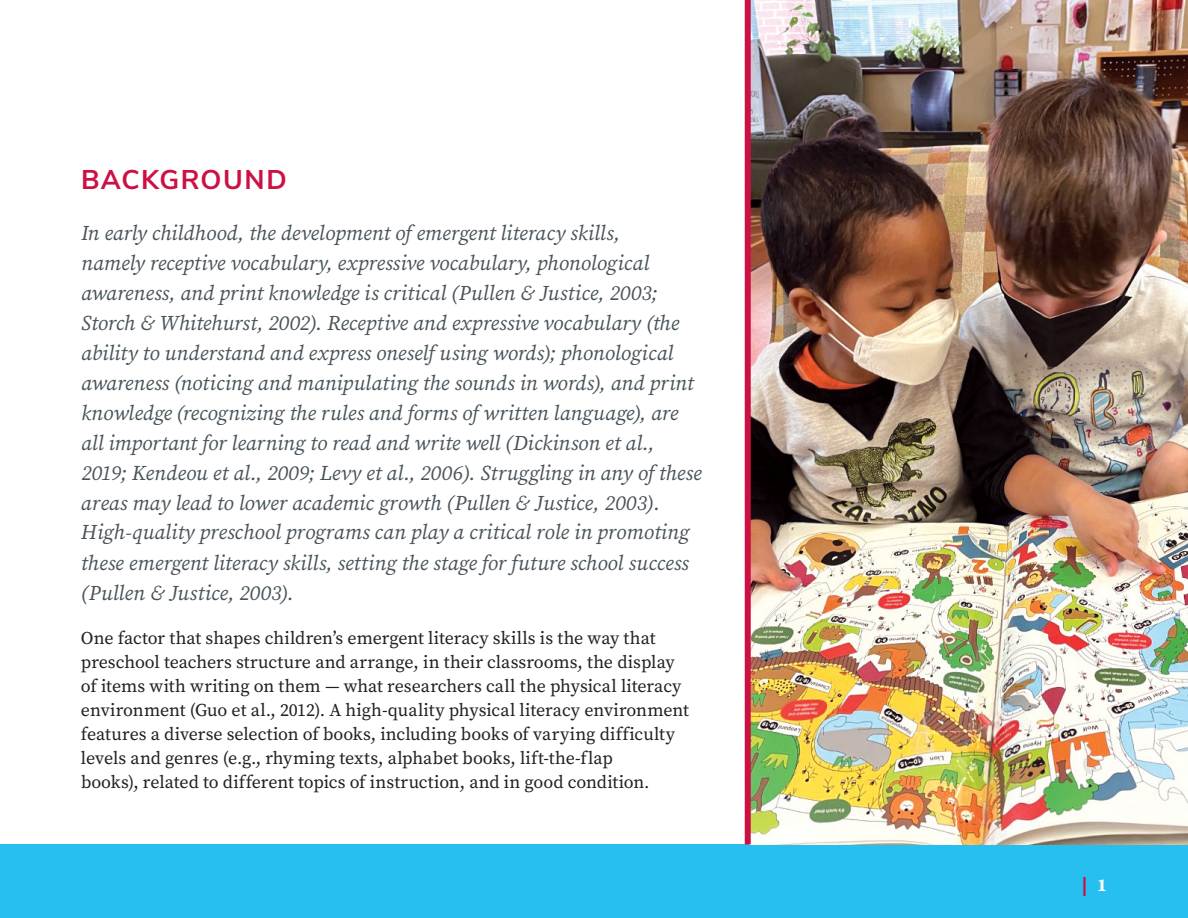
<style>
.page{position:relative;width:1188px;height:918px;background:#fff}
.page>*{position:absolute;margin:0;border:0;box-sizing:border-box;transform-origin:0 0}
.t1{font:700 27px "Buckeye Sans";letter-spacing:.05em;color:#cd1044}
.t2{font:27px "Buckeye Sans";color:#cd1044}
.t3{font:italic 21px/30px "Buckeye Serif";color:#475359}
.t4{font:18px/24px "Buckeye Serif";color:#231f20}
.s1{font-family:"Minion Pro"}
</style>
<div class="page">
<div style="left:0;top:844px;width:1188px;height:74px;background:#26bff0"></div>
<img style="left:751px;top:0;width:437px;height:844px">
<div style="left:745px;top:0;width:6px;height:844px;background:#cd1044"></div>
<p class="t1" style="left:81px;top:160px;width:207px">BACKGROUND</p>
<p class="t3" style="left:81px;top:217px;width:622px">In early childhood, the development of emergent literacy skills,<br>namely receptive vocabulary, expressive vocabulary, phonological awareness, and print knowledge is critical (Pullen &amp; Justice, 2003; Storch &amp; Whitehurst, 2002). Receptive and expressive vocabulary (the ability to understand and express oneself using words); phonological awareness (noticing and manipulating the sounds in words), and print knowledge (recognizing the rules and forms of written language), are all important for learning to read and write well (Dickinson et al., 2019; Kendeou et al., 2009; Levy et al., 2006). Struggling in any of these areas may lead to lower academic growth (Pullen &amp; Justice, 2003).<br>High<span class="s1">-</span>quality preschool programs can play a critical role in promoting these emergent literacy skills, setting the stage for future school success (Pullen &amp; Justice, 2003).</p>
<p class="t4" style="left:81px;top:626px;width:609px">One factor that shapes children’s emergent literacy skills is the way that preschool teachers structure and arrange, in their classrooms, the display of items with writing on them — what researchers call the physical literacy environment (Guo et al., 2012). A high-quality physical literacy environment features a diverse selection of books, including books of varying difficulty levels and genres (e.g., rhyming texts, alphabet books, lift-the-flap<br>books), related to different topics of instruction, and in good condition.</p>
<p class="t2" style="left:1082px;top:867px;width:27px">l <sup>1</sup></p>
</div>
